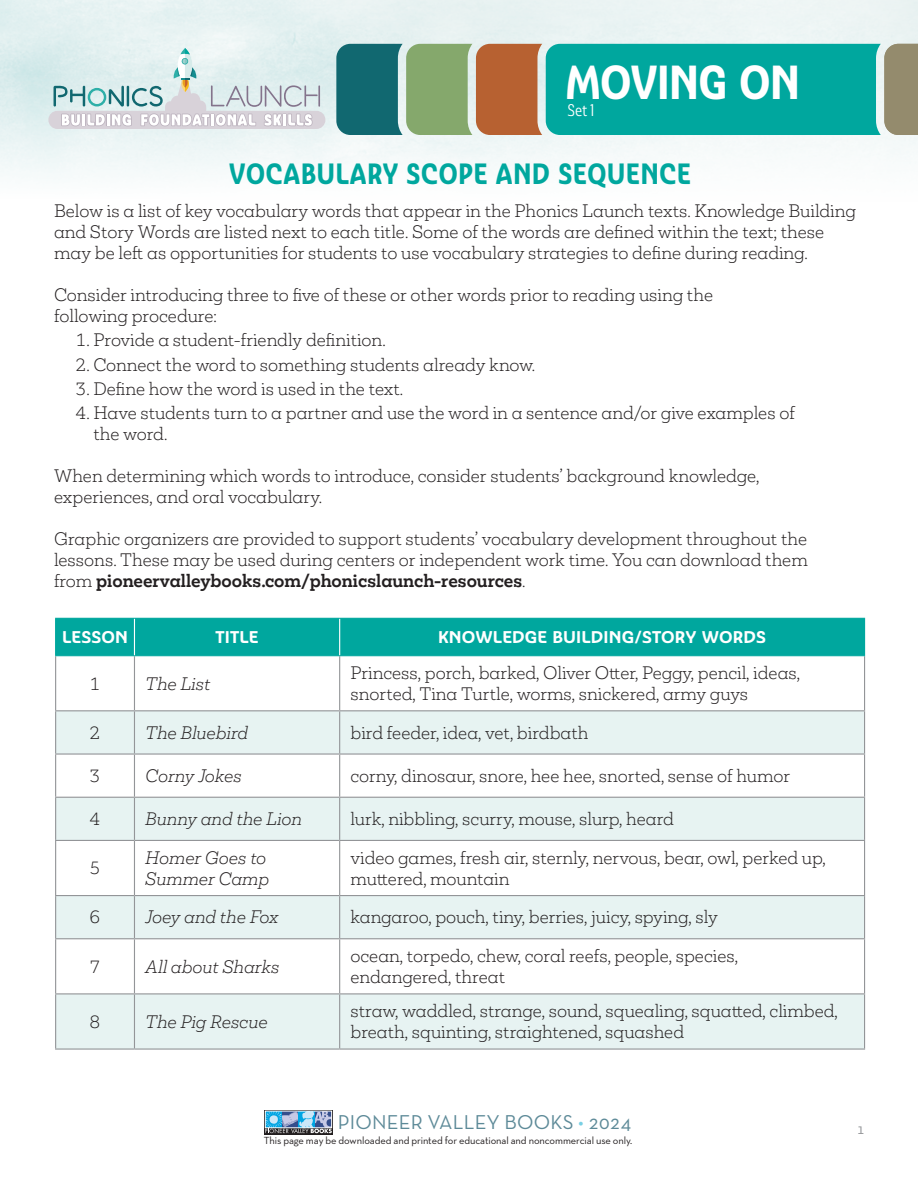
<style>
.page{position:relative;width:918px;height:1188px;background:#fff}
.page>*{position:absolute;margin:0;border:0;box-sizing:border-box;transform-origin:0 0}
.t1{font:46.35px "Ashemore Con Bol";color:#fff}
.Book_Title{font:28.5px "Ashemore Con Bol";letter-spacing:.03em;color:#00a79e}
.t2{font:20.4px "Neutra Text TF";letter-spacing:.01em;color:#5d8a98}
.Numbered_list_1-4{font:300 16.5px/21px "Mokoko";color:#231f20}
.t3{font:italic 300 16.5px/21px "Mokoko";color:#231f20}
.t4{font:16.5px "Ashemore Nor Bol";letter-spacing:.01em;color:#fff}
.t5{font:16.5px "Ashemore Con Reg";color:#fff}
.t6{font:15px "Neutra Text TF";color:#939598}
.t7{font:10.5px "Neutra Text TF";letter-spacing:-.01em;color:#231f20}
.s1{font-weight:700}
.s2{color:#79d0e4}
</style>
<div class="page">
<svg style="left:264px;top:1110px;width:69px;height:24px"></svg>
<svg style="left:265px;top:1113px;width:67px;height:20px"></svg>
<div style="left:265px;top:1111px;width:67px;height:17px;border:1px solid #fff"></div>
<div style="left:0;top:0;width:918px;height:276px;background:#e8f2f2"></div>
<div style="left:0;top:75px;width:918px;height:687px;background:#fff"></div>
<div style="left:48px;top:111px;width:277px;height:18px;background:#d8d2d9;border-radius:9px"></div>
<hr style="left:318px;top:85px;width:2px;height:22px;background:#84748c">
<svg style="left:54px;top:48px;width:264px;height:79px"></svg>
<div style="left:56px;top:619px;width:808px;height:36px;background:#00a79e"></div>
<svg style="left:56px;top:711px;width:808px;height:337px;fill:#e7f3f2"></svg>
<hr style="left:55px;top:656px;width:1px;height:54px;background:#939598">
<hr style="left:134px;top:656px;width:1px;height:54px;background:#939598">
<hr style="left:339px;top:656px;width:1px;height:54px;background:#939598">
<hr style="left:864px;top:656px;width:1px;height:54px;background:#939598">
<hr style="left:55px;top:710px;width:79px;height:1px;background:#939598">
<hr style="left:55px;top:711px;width:1px;height:42px;background:#939598">
<hr style="left:134px;top:710px;width:206px;height:1px;background:#939598">
<hr style="left:134px;top:711px;width:1px;height:42px;background:#939598">
<hr style="left:340px;top:710px;width:525px;height:1px;background:#939598">
<hr style="left:339px;top:711px;width:1px;height:42px;background:#939598">
<hr style="left:864px;top:711px;width:1px;height:42px;background:#939598">
<hr style="left:55px;top:753px;width:79px;height:2px;background:#939598">
<hr style="left:55px;top:755px;width:1px;height:42px;background:#939598">
<hr style="left:134px;top:753px;width:206px;height:2px;background:#939598">
<hr style="left:134px;top:755px;width:1px;height:42px;background:#939598">
<hr style="left:340px;top:753px;width:525px;height:2px;background:#939598">
<hr style="left:339px;top:755px;width:1px;height:42px;background:#939598">
<hr style="left:864px;top:755px;width:1px;height:42px;background:#939598">
<hr style="left:55px;top:797px;width:79px;height:1px;background:#939598">
<hr style="left:55px;top:798px;width:1px;height:42px;background:#939598">
<hr style="left:134px;top:797px;width:206px;height:1px;background:#939598">
<hr style="left:134px;top:798px;width:1px;height:42px;background:#939598">
<hr style="left:340px;top:797px;width:525px;height:1px;background:#939598">
<hr style="left:339px;top:798px;width:1px;height:42px;background:#939598">
<hr style="left:864px;top:798px;width:1px;height:42px;background:#939598">
<hr style="left:55px;top:840px;width:79px;height:1px;background:#939598">
<hr style="left:55px;top:841px;width:1px;height:54px;background:#939598">
<hr style="left:134px;top:840px;width:206px;height:1px;background:#939598">
<hr style="left:134px;top:841px;width:1px;height:54px;background:#939598">
<hr style="left:340px;top:840px;width:525px;height:1px;background:#939598">
<hr style="left:339px;top:841px;width:1px;height:54px;background:#939598">
<hr style="left:864px;top:841px;width:1px;height:54px;background:#939598">
<hr style="left:55px;top:895px;width:79px;height:1px;background:#939598">
<hr style="left:55px;top:896px;width:1px;height:42px;background:#939598">
<hr style="left:134px;top:895px;width:206px;height:1px;background:#939598">
<hr style="left:134px;top:896px;width:1px;height:42px;background:#939598">
<hr style="left:340px;top:895px;width:525px;height:1px;background:#939598">
<hr style="left:339px;top:896px;width:1px;height:42px;background:#939598">
<hr style="left:864px;top:896px;width:1px;height:42px;background:#939598">
<hr style="left:55px;top:938px;width:79px;height:1px;background:#939598">
<hr style="left:55px;top:939px;width:1px;height:54px;background:#939598">
<hr style="left:134px;top:938px;width:206px;height:1px;background:#939598">
<hr style="left:134px;top:939px;width:1px;height:54px;background:#939598">
<hr style="left:340px;top:938px;width:525px;height:1px;background:#939598">
<hr style="left:339px;top:939px;width:1px;height:54px;background:#939598">
<hr style="left:864px;top:939px;width:1px;height:54px;background:#939598">
<hr style="left:55px;top:993px;width:79px;height:1px;background:#939598">
<hr style="left:55px;top:994px;width:1px;height:54px;background:#939598">
<hr style="left:134px;top:993px;width:206px;height:1px;background:#939598">
<hr style="left:134px;top:994px;width:1px;height:54px;background:#939598">
<hr style="left:340px;top:993px;width:525px;height:1px;background:#939598">
<hr style="left:339px;top:994px;width:1px;height:54px;background:#939598">
<hr style="left:864px;top:994px;width:1px;height:54px;background:#939598">
<hr style="left:55px;top:1048px;width:79px;height:2px;background:#939598">
<hr style="left:134px;top:1048px;width:206px;height:2px;background:#939598">
<hr style="left:340px;top:1048px;width:525px;height:2px;background:#939598">
<hr style="left:55px;top:619px;width:1px;height:36px;background:#00a79e">
<hr style="left:55px;top:618px;width:79px;height:1px;background:#00a79e">
<hr style="left:134px;top:618px;width:206px;height:1px;background:#00a79e">
<hr style="left:55px;top:655px;width:79px;height:1px;background:#00a79e">
<hr style="left:134px;top:655px;width:206px;height:1px;background:#00a79e">
<hr style="left:340px;top:618px;width:525px;height:1px;background:#00a79e">
<hr style="left:864px;top:619px;width:1px;height:36px;background:#00a79e">
<hr style="left:340px;top:655px;width:525px;height:1px;background:#00a79e">
<hr style="left:134px;top:619px;width:1px;height:36px;background:#fff">
<hr style="left:339px;top:619px;width:1px;height:36px;background:#fff">
<svg style="left:336px;top:44px;width:582px;height:91px;background:#399c8a"></svg>
<p class="t1" style="left:566px;top:54px;width:235px">MOVING ON</p>
<p class="t5" style="left:568px;top:101px;width:28px">Set 1</p>
<p class="Book_Title" style="left:229px;top:156px;width:463px">VOCABULARY SCOPE AND SEQUENCE</p>
<p class="Numbered_list_1-4" style="left:54px;top:200px;width:803px">Below is a list of key vocabulary words that appear in the Phonics Launch texts. Knowledge Building and Story Words are listed next to each title. Some of the words are defined within the text; these may be left as opportunities for students to use vocabulary strategies to define during reading.</p>
<p class="Numbered_list_1-4" style="left:54px;top:284px;width:661px">Consider introducing three to five of these or other words prior to reading using the following procedure:</p>
<p class="Numbered_list_1-4" style="left:76px;top:329px;width:312px">1. Provide a student-friendly definition.</p>
<p class="Numbered_list_1-4" style="left:76px;top:354px;width:461px">2. Connect the word to something students already know.</p>
<p class="Numbered_list_1-4" style="left:76px;top:378px;width:329px">3. Define how the word is used in the text.</p>
<p class="Numbered_list_1-4" style="left:93px;top:402px;width:703px;text-indent:-18px">4. Have students turn to a partner and use the word in a sentence and/or give examples of the word.</p>
<p class="Numbered_list_1-4" style="left:54px;top:465px;width:707px">When determining which words to introduce, consider students’ background knowledge, experiences, and oral vocabulary.</p>
<p class="Numbered_list_1-4" style="left:54px;top:528px;width:755px;text-align:justify">Graphic organizers are provided to support students’ vocabulary development throughout the lessons. These may be used during centers or independent work time. You can download them from <span class="s1">pioneervalleybooks.com/phonicslaunch-resources</span>.</p>
<p class="t4" style="left:62px;top:627px;width:67px">LESSON</p>
<p class="t4" style="left:216px;top:627px;width:45px">TITLE</p>
<p class="t4" style="left:438px;top:627px;width:330px">KNOWLEDGE BUILDING/STORY WORDS</p>
<p class="Numbered_list_1-4" style="left:90px;top:672px;width:12px">1</p>
<p class="t3" style="left:145px;top:672px;width:67px">The List</p>
<p class="Numbered_list_1-4" style="left:350px;top:662px;width:451px">Princess, porch, barked, Oliver Otter, Peggy, pencil, ideas, snorted, Tina Turtle, worms, snickered, army guys</p>
<p class="Numbered_list_1-4" style="left:90px;top:722px;width:12px">2</p>
<p class="t3" style="left:145px;top:722px;width:105px">The Bluebird</p>
<p class="Numbered_list_1-4" style="left:350px;top:722px;width:240px">bird feeder, idea, vet, birdbath</p>
<p class="Numbered_list_1-4" style="left:90px;top:765px;width:12px">3</p>
<p class="t3" style="left:145px;top:765px;width:98px">Corny Jokes</p>
<p class="Numbered_list_1-4" style="left:350px;top:765px;width:441px">corny, dinosaur, snore, hee hee, snorted, sense of humor</p>
<p class="Numbered_list_1-4" style="left:90px;top:808px;width:12px">4</p>
<p class="t3" style="left:145px;top:808px;width:158px">Bunny and the Lion</p>
<p class="Numbered_list_1-4" style="left:350px;top:808px;width:325px">lurk, nibbling, scurry, mouse, slurp, heard</p>
<p class="Numbered_list_1-4" style="left:90px;top:857px;width:12px">5</p>
<p class="t3" style="left:145px;top:847px;width:126px">Homer Goes to<br>Summer Camp</p>
<p class="Numbered_list_1-4" style="left:350px;top:847px;width:477px">video games, fresh air, sternly, nervous, bear, owl, perked up, muttered, mountain</p>
<p class="Numbered_list_1-4" style="left:90px;top:906px;width:12px">6</p>
<p class="t3" style="left:145px;top:906px;width:135px">Joey and the Fox</p>
<p class="Numbered_list_1-4" style="left:350px;top:906px;width:369px">kangaroo, pouch, tiny, berries, juicy, spying, sly</p>
<p class="Numbered_list_1-4" style="left:90px;top:956px;width:12px">7</p>
<p class="t3" style="left:145px;top:956px;width:136px">All about Sharks</p>
<p class="Numbered_list_1-4" style="left:350px;top:945px;width:389px">ocean, torpedo, chew, coral reefs, people, species, endangered, threat</p>
<p class="Numbered_list_1-4" style="left:90px;top:1011px;width:12px">8</p>
<p class="t3" style="left:145px;top:1011px;width:124px">The Pig Rescue</p>
<p class="Numbered_list_1-4" style="left:350px;top:1000px;width:489px">straw, waddled, strange, sound, squealing, squatted, climbed, breath, squinting, straightened, squashed</p>
<p class="t2" style="left:338px;top:1110px;width:295px">PIONEER VALLEY BOOKS <span class="s2">•</span> 2024</p>
<p class="t6" style="left:857px;top:1120px;width:9px">1</p>
<p class="t7" style="left:264px;top:1134px;width:370px">This page may be downloaded and printed for educational and noncommercial use only.</p>
</div>
